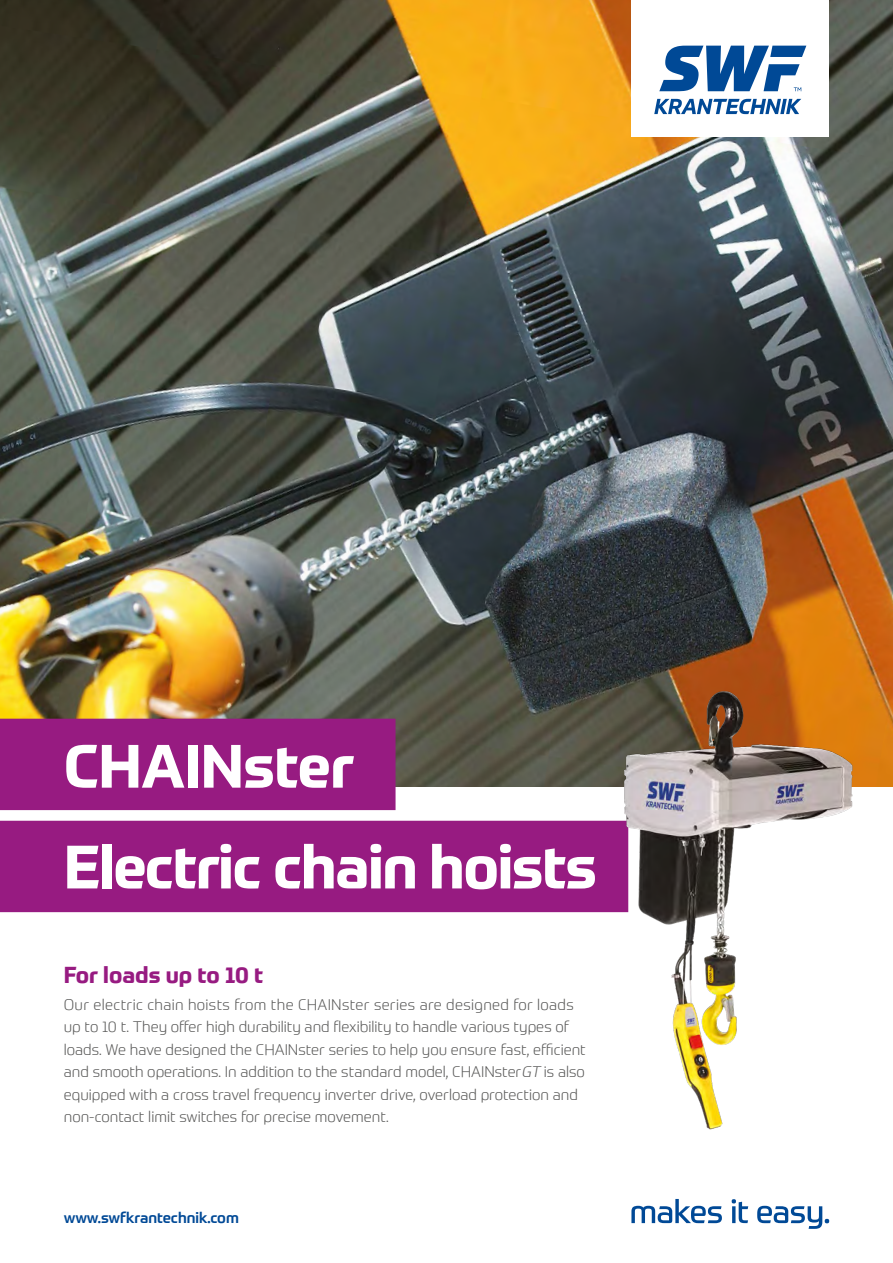
<style>
.page{position:relative;width:893px;height:1263px;background:#fff}
.page>*{position:absolute;margin:0;border:0;box-sizing:border-box;transform-origin:0 0}
.t1{font:700 60px "Prometo";letter-spacing:-.02em;color:#fff}
.t2{font:700 22.5px "Prometo";color:#971b81}
.t3{font:300 15px/22.5px "Prometo";color:#575756}
.t4{font:500 15px "Prometo";color:#004996}
.s1{font-style:italic}
</style>
<div class="page">
<div style="left:0;top:821px;width:628px;height:91px;background:#971b81"></div>
<img style="left:0;top:0;width:893px;height:787px">
<div style="left:0;top:719px;width:396px;height:91px;background:#971b81"></div>
<img style="left:548px;top:625px;width:344px;height:505px">
<svg style="left:631px;top:1199px;width:91px;height:24px"></svg>
<svg style="left:732px;top:1199px;width:16px;height:24px"></svg>
<svg style="left:757px;top:1206px;width:72px;height:23px"></svg>
<div style="left:631px;top:0;width:198px;height:137px;background:#fff"></div>
<svg style="left:654px;top:46px;width:152px;height:68px"></svg>
<h1 class="t1" style="left:64px;top:729px;width:292px">CHAINster</h1>
<h1 class="t1" style="left:64px;top:829px;width:535px">Electric chain hoists</h1>
<h2 class="t2" style="left:64px;top:961px;width:201px">For loads up to 10 t</h2>
<p class="t3" style="left:64px;top:993px;width:523px">Our electric chain hoists from the CHAINster series are designed for loads up to 10 t. They offer high durability and flexibility to handle various types of loads. We have designed the CHAINster series to help you ensure fast, efficient and smooth operations. In addition to the standard model, CHAINster<span class="s1">GT</span> is also equipped with a cross travel frequency inverter drive, overload protection and non-contact limit switches for precise movement.</p>
<p class="t4" style="left:64px;top:1208px;width:177px">www.swfkrantechnik.com</p>
</div>
